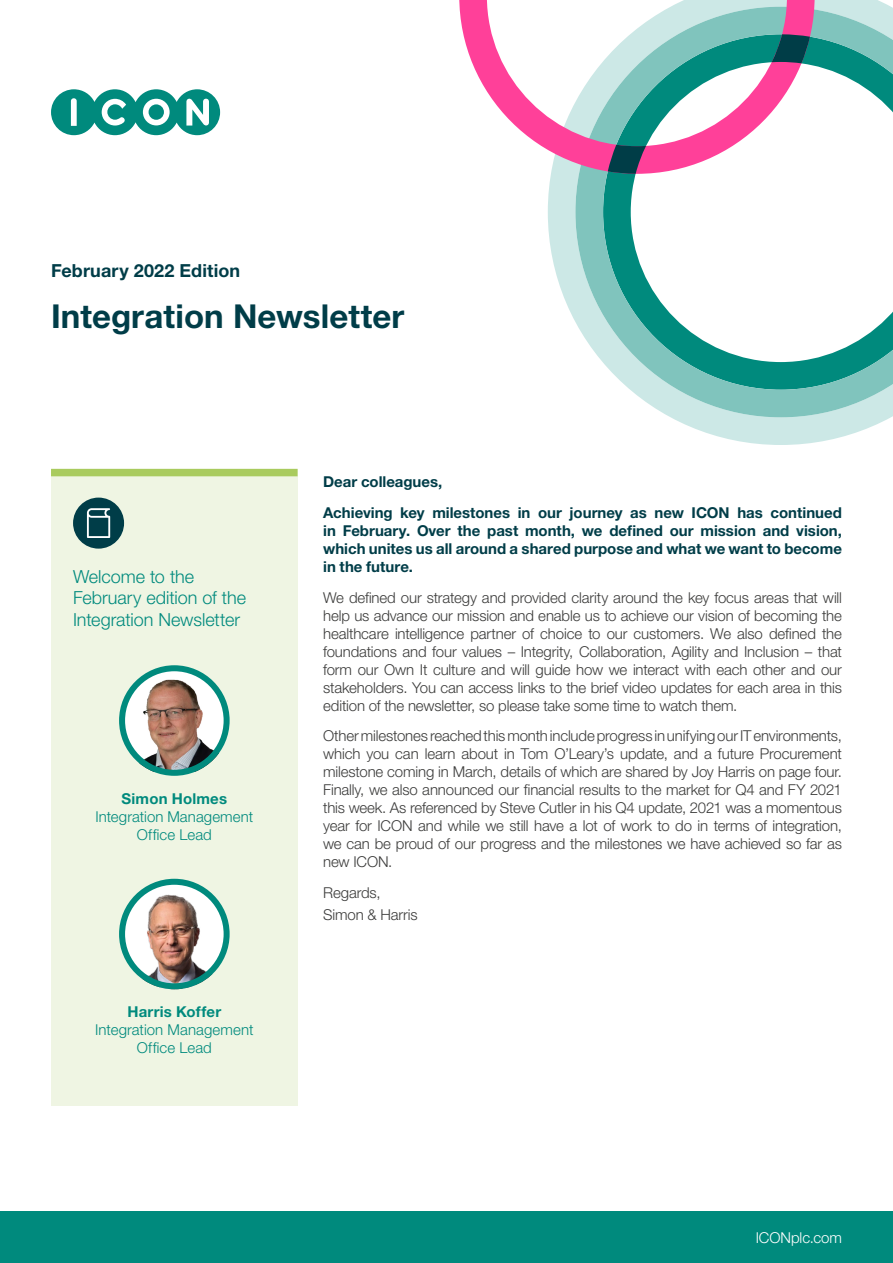
<style>
.page{position:relative;width:893px;height:1263px;background:#fff}
.page>*{position:absolute;margin:0;border:0;box-sizing:border-box;transform-origin:0 0}
.t1{font:700 33px "Helvetica Neue LT Std";letter-spacing:.005em;color:#003d48}
.t2{font:300 18px/21.6px "Helvetica Neue LT Std";color:#008a7d}
.t3{font:700 18px "Helvetica Neue LT Std";letter-spacing:.01em;color:#003d48}
.t4{font:300 15px/18px "Helvetica Neue LT Std";letter-spacing:-.01em;color:#3c3c3b;text-align:justify}
.t5{font:700 15px/18px "Helvetica Neue LT Std";color:#003d48}
.t6{font:300 15px/18px "Helvetica Neue LT Std";letter-spacing:.005em;color:#008a7d;text-align:center}
.t7{font:700 15px "Helvetica Neue LT Std";letter-spacing:.015em;color:#008a7d}
.t8{font:300 15px "Helvetica Neue LT Std";letter-spacing:-.005em;color:#fff}
</style>
<div class="page">
<div style="left:0;top:1212px;width:893px;height:51px;background:#008a7d"></div>
<svg style="left:51px;top:89px;width:169px;height:46px"></svg>
<div style="left:51px;top:476px;width:247px;height:630px;background:#eff5e3"></div>
<div style="left:51px;top:469px;width:247px;height:7px;background:#a9cb5e"></div>
<div style="left:73px;top:498px;width:51px;height:51px;background:#003d48;border-radius:50%"></div>
<svg style="left:87px;top:508px;width:23px;height:30px"></svg>
<img style="left:123px;top:888px;width:100px;height:101px">
<div style="left:119px;top:879px;width:111px;height:110px;border:6px solid #008a7d;border-radius:50%"></div>
<img style="left:122px;top:672px;width:104px;height:100px">
<div style="left:119px;top:665px;width:111px;height:111px;border:6px solid #008a7d;border-radius:50%"></div>
<svg style="left:548px;top:0;width:343px;height:445px"></svg>
<svg style="left:575px;top:7px;width:318px;height:410px"></svg>
<svg style="left:459px;top:0;width:356px;height:174px"></svg>
<svg style="left:772px;top:34px;width:38px;height:29px"></svg>
<svg style="left:608px;top:145px;width:38px;height:29px"></svg>
<p class="t3" style="left:51px;top:259px;width:191px">February 2022 Edition</p>
<h1 class="t1" style="left:51px;top:296px;width:355px">Integration Newsletter</h1>
<p class="t2" style="left:73px;top:565px;width:174px">Welcome to the<br>February edition of the<br>Integration Newsletter</p>
<p class="t7" style="left:122px;top:789px;width:107px">Simon Holmes</p>
<p class="t6" style="left:95px;top:807px;width:159px">Integration Management<br>Office Lead</p>
<p class="t7" style="left:127px;top:1002px;width:95px">Harris Koffer</p>
<p class="t6" style="left:95px;top:1020px;width:160px">Integration Management<br>Office Lead</p>
<p class="t5" style="left:323px;top:466px;width:520px;line-height:30.8px">Dear colleagues,<br>Achieving key milestones in our journey as new ICON has continued</p>
<p class="t5" style="left:323px;top:521px;width:520px;text-align:justify">in February. Over the past month, we defined our mission and vision, which unites us all around a shared purpose and what we want to become in the future.</p>
<p class="t4" style="left:323px;top:588px;width:520px">We defined our strategy and provided clarity around the key focus areas that will help us advance our mission and enable us to achieve our vision of becoming the healthcare intelligence partner of choice to our customers. We also defined the foundations and four values – Integrity, Collaboration, Agility and Inclusion – that form our Own It culture and will guide how we interact with each other and our stakeholders. You can access links to the brief video updates for each area in this edition of the newsletter, so please take some time to watch them.</p>
<p class="t4" style="left:323px;top:727px;width:520px">Other milestones reached this month include progress in unifying our IT environments, which you can learn about in Tom O’Leary’s update, and a future Procurement milestone coming in March, details of which are shared by Joy Harris on page four.<br>Finally, we also announced our financial results to the market for Q4 and FY 2021 this week. As referenced by Steve Cutler in his Q4 update, 2021 was a momentous year for ICON and while we still have a lot of work to do in terms of integration, we can be proud of our progress and the milestones we have achieved so far as new ICON.</p>
<p class="t4" style="left:323px;top:881px;width:96px;line-height:22.2px">Regards,<br>Simon &amp; Harris</p>
<p class="t8" style="left:756px;top:1228px;width:88px">ICONplc.com</p>
</div>
